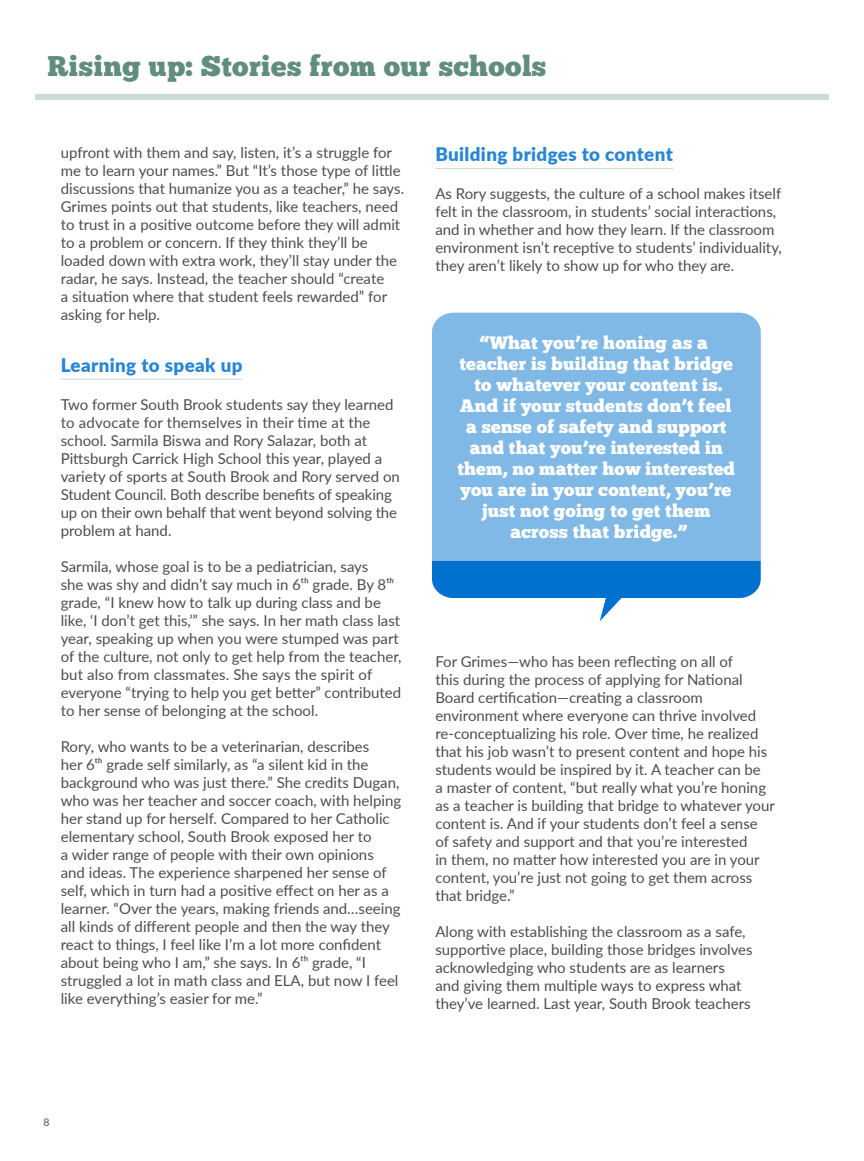
<style>
.page{position:relative;width:864px;height:1161px;background:#fff}
.page>*{position:absolute;margin:0;border:0;box-sizing:border-box;transform-origin:0 0}
.t1{font:28.5px "Chunk Five";letter-spacing:.015em;color:#618e7c}
.t2{font:900 18.75px "Lato";letter-spacing:.02em;color:#2686d5}
.t3{font:18px/21px "Chunk Five";letter-spacing:.01em;color:#fff;text-align:center}
.t4{font:15px/18px "Lato";color:#4d4d4f}
.t5{font:10.5px "Lato";color:#4d4d4f}
</style>
<div class="page">
<hr style="left:61px;top:379px;width:182px;height:1px;background:#cadbd7">
<hr style="left:435px;top:168px;width:238px;height:1px;background:#cadbd7">
<div style="left:35px;top:94px;width:794px;height:6px;background:#cadbd7"></div>
<div style="left:432px;top:313px;width:329px;height:248px;background:#80b8e6"></div>
<svg style="left:432px;top:561px;width:329px;height:60px"></svg>
<h1 class="t1" style="left:48px;top:49px;width:500px">Rising up: Stories from our schools</h1>
<p class="t4" style="left:61px;top:143px;width:345px">upfront with them and say, listen, it’s a struggle for me to learn your names.” But “It’s those type of little discussions that humanize you as a teacher,” he says.<br>Grimes points out that students, like teachers, need to trust in a positive outcome before they will admit to a problem or concern. If they think they’ll be loaded down with extra work, they’ll stay under the radar, he says. Instead, the teacher should “create<br>a situation where that student feels rewarded” for asking for help.</p>
<p class="t2" style="left:61px;top:351px;width:183px">Learning to speak up</p>
<p class="t4" style="left:61px;top:395px;width:341px">Two former South Brook students say they learned to advocate for themselves in their time at the school. Sarmila Biswa and Rory Salazar, both at Pittsburgh Carrick High School this year, played a variety of sports at South Brook and Rory served on Student Council. Both describe benefits of speaking up on their own behalf that went beyond solving the problem at hand.</p>
<p class="t4" style="left:61px;top:557px;width:342px">Sarmila, whose goal is to be a pediatrician, says<br>she was shy and didn’t say much in 6th grade. By 8th grade, “I knew how to talk up during class and be like, ‘I don’t get this,’” she says. In her math class last year, speaking up when you were stumped was part of the culture, not only to get help from the teacher, but also from classmates. She says the spirit of everyone “trying to help you get better” contributed to her sense of belonging at the school.</p>
<p class="t4" style="left:61px;top:737px;width:342px">Rory, who wants to be a veterinarian, describes<br>her 6th grade self similarly, as “a silent kid in the background who was just there.” She credits Dugan, who was her teacher and soccer coach, with helping her stand up for herself. Compared to her Catholic elementary school, South Brook exposed her to<br>a wider range of people with their own opinions and ideas. The experience sharpened her sense of self, which in turn had a positive effect on her as a learner. “Over the years, making friends and…seeing all kinds of different people and then the way they react to things, I feel like I’m a lot more confident about being who I am,” she says. In 6th grade, “I struggled a lot in math class and ELA, but now I feel like everything’s easier for me.”</p>
<p class="t2" style="left:435px;top:140px;width:239px">Building bridges to content</p>
<p class="t4" style="left:435px;top:184px;width:348px">As Rory suggests, the culture of a school makes itself felt in the classroom, in students’ social interactions, and in whether and how they learn. If the classroom environment isn’t receptive to students’ individuality, they aren’t likely to show up for who they are.</p>
<p class="t3" style="left:457px;top:332px;width:279px">“What you’re honing as a teacher is building that bridge to whatever your content is.<br>And if your students don’t feel a sense of safety and support and that you’re interested in them, no matter how interested you are in your content, you’re just not going to get them across that bridge.”</p>
<p class="t4" style="left:435px;top:652px;width:341px">For Grimes—who has been reflecting on all of<br>this during the process of applying for National Board certification—creating a classroom environment where everyone can thrive involved re-conceptualizing his role. Over time, he realized that his job wasn’t to present content and hope his students would be inspired by it. A teacher can be<br>a master of content, “but really what you’re honing as a teacher is building that bridge to whatever your content is. And if your students don’t feel a sense of safety and support and that you’re interested<br>in them, no matter how interested you are in your content, you’re just not going to get them across that bridge.”</p>
<p class="t4" style="left:435px;top:922px;width:319px">Along with establishing the classroom as a safe, supportive place, building those bridges involves acknowledging who students are as learners and giving them multiple ways to express what they’ve learned. Last year, South Brook teachers</p>
<p class="t5" style="left:44px;top:1115px;width:8px">8</p>
</div>
